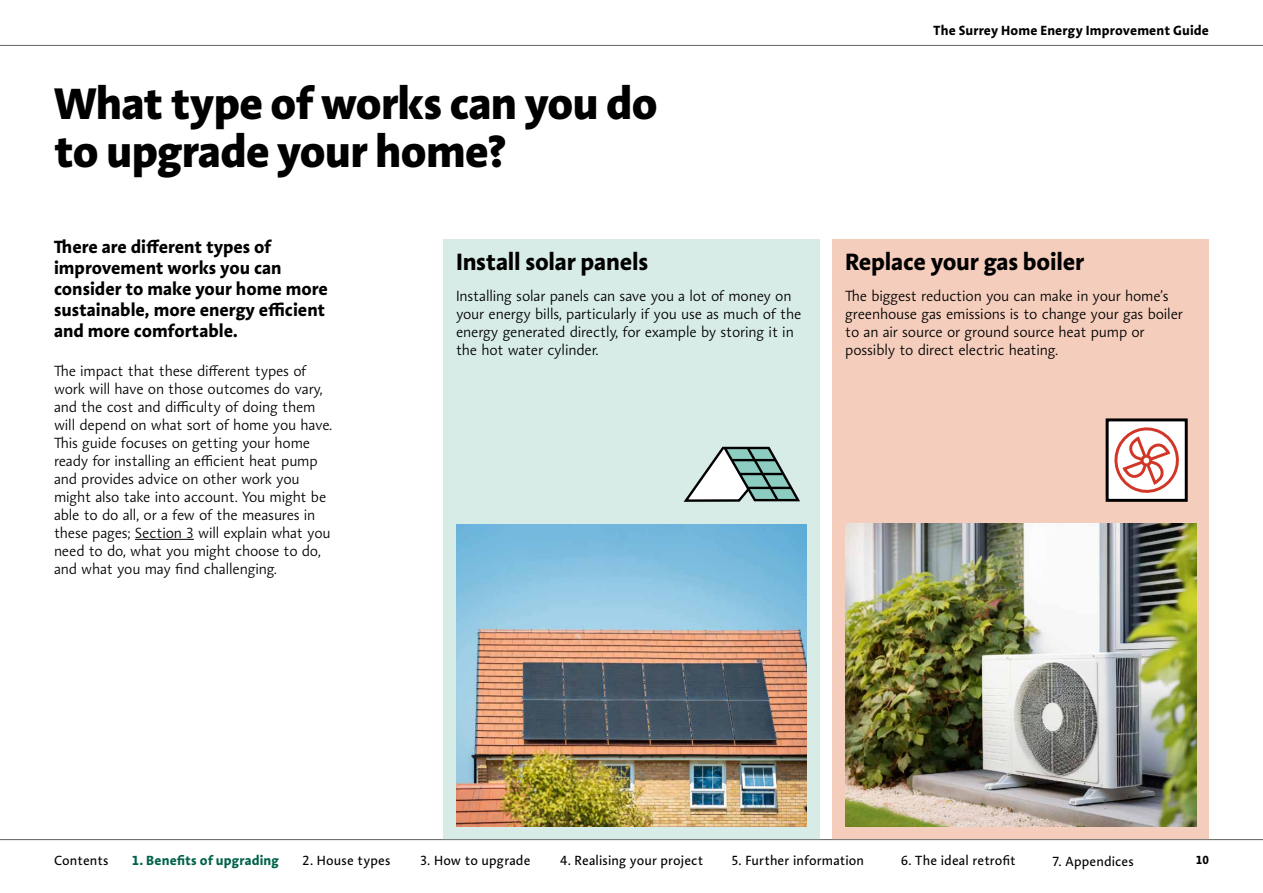
<style>
.page{position:relative;width:1263px;height:893px;background:#fff}
.page>*{position:absolute;margin:0;border:0;box-sizing:border-box;transform-origin:0 0}
.t1{font:800 45px/48px "Aroma No 2 LT Pro";letter-spacing:-.015em;color:#000}
.t2{font:700 24px "Aroma No 2 LT Pro";letter-spacing:-.01em;color:#000}
.intro{font:700 18px/21px "Aroma No 2 LT Pro";color:#000}
.Body{font:300 15px/18px "Aroma No 2 LT Pro";letter-spacing:-.01em;color:#000}
.t3{font:13.5px "Aroma No 2 LT Pro";letter-spacing:.01em;color:#000}
.t4{font:700 13.5px "Aroma No 2 LT Pro";letter-spacing:.015em;color:#000}
.t5{font:700 13.5px "Aroma No 2 LT Pro";letter-spacing:.01em;color:#00634a}
.t6{font:700 12px "Aroma No 2 LT Pro";color:#000}
</style>
<div class="page">
<hr style="left:0;top:45px;width:1263px;height:1px;background:#70706f">
<hr style="left:135px;top:539px;width:59px;height:1px;background:#000">
<div style="left:443px;top:239px;width:377px;height:654px;background:#d7ece7"></div>
<img style="left:456px;top:524px;width:351px;height:302px">
<svg style="left:683px;top:446px;width:117px;height:56px"></svg>
<div style="left:832px;top:239px;width:377px;height:654px;background:#f4cdbc"></div>
<img style="left:845px;top:523px;width:351px;height:303px">
<div style="left:1107px;top:420px;width:79px;height:80px;background:#fff"></div>
<div style="left:1106px;top:418px;width:82px;height:84px;border:3px solid #000"></div>
<svg style="left:1108px;top:420px;width:74px;height:80px"></svg>
<div style="left:0;top:840px;width:1263px;height:53px;background:#fff"></div>
<hr style="left:0;top:839px;width:1263px;height:1px;background:#70706f">
<h2 class="t1" style="left:54px;top:78px;width:605px">What type of works can you do to upgrade your home?</h2>
<p class="intro" style="left:54px;top:236px;width:275px">There are different types of improvement works you can consider to make your home more sustainable, more energy efficient and more comfortable.</p>
<p class="Body" style="left:54px;top:362px;width:280px">The impact that these different types of work will have on those outcomes do vary, and the cost and difficulty of doing them will depend on what sort of home you have.<br>This guide focuses on getting your home ready for installing an efficient heat pump and provides advice on other work you might also take into account. You might be able to do all, or a few of the measures in these pages; Section 3 will explain what you need to do, what you might choose to do, and what you may find challenging.</p>
<h3 class="t2" style="left:456px;top:246px;width:194px">Install solar panels</h3>
<p class="Body" style="left:456px;top:287px;width:347px">Installing solar panels can save you a lot of money on your energy bills, particularly if you use as much of the energy generated directly, for example by storing it in the hot water cylinder.</p>
<p class="t4" style="left:934px;top:21px;width:277px">The Surrey Home Energy Improvement Guide</p>
<h3 class="t2" style="left:845px;top:246px;width:240px">Replace your gas boiler</h3>
<p class="Body" style="left:845px;top:287px;width:339px">The biggest reduction you can make in your home’s greenhouse gas emissions is to change your gas boiler to an air source or ground source heat pump or possibly to direct electric heating.</p>
<p class="t3" style="left:54px;top:852px;width:56px">Contents</p>
<p class="t3" style="left:303px;top:852px;width:89px">2. House types</p>
<p class="t3" style="left:420px;top:852px;width:112px">3. How to upgrade</p>
<p class="t3" style="left:561px;top:852px;width:144px">4. Realising your project</p>
<p class="t3" style="left:731px;top:852px;width:134px">5. Further information</p>
<p class="t3" style="left:901px;top:852px;width:116px">6. The ideal retrofit</p>
<p class="t3" style="left:1052px;top:852px;width:83px">7. Appendices</p>
<p class="t6" style="left:1196px;top:852px;width:14px">10</p>
<p class="t5" style="left:132px;top:852px;width:149px">1. Benefits of upgrading</p>
</div>
